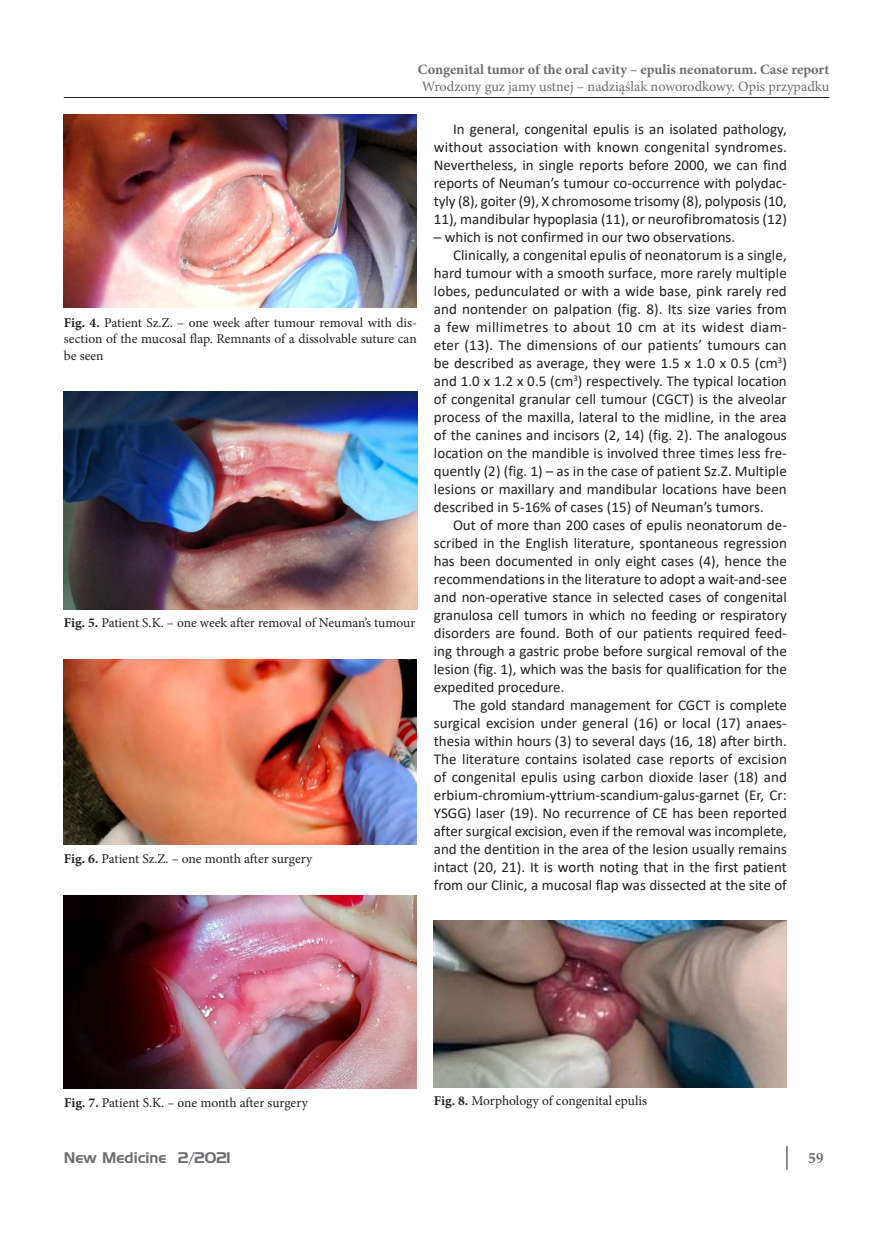
<style>
.page{position:relative;width:872px;height:1234px;background:#fff}
.page>*{position:absolute;margin:0;border:0;box-sizing:border-box;transform-origin:0 0}
.t1{font:15px/18px "Calibri";color:#231f20;text-align:justify}
.t2{font:15px "Calibri";letter-spacing:.025em;color:#231f20}
.t3{font:15px "Grotesk Handel EE";color:#6c6d70}
.t4{font:700 15px "Palatino Linotype";color:#6c6d70}
.t5{font:700 14.25px "Minion Pro";color:#6c6d70}
.t6{font:14.25px "Minion Pro";color:#6c6d70}
.t7{font:13.5px/16.5px "Minion Pro";letter-spacing:-.005em;color:#231f20;text-align:justify}
.s1{font-weight:700}
</style>
<div class="page">
<hr style="left:64px;top:97px;width:765px;height:1px;background:#231f20">
<svg style="left:786px;top:1145px;width:1px;height:24px"></svg>
<img style="left:64px;top:115px;width:353px;height:193px">
<img style="left:64px;top:391px;width:353px;height:218px">
<img style="left:64px;top:659px;width:353px;height:185px">
<img style="left:64px;top:895px;width:353px;height:192px">
<img style="left:434px;top:920px;width:353px;height:166px">
<p class="t5" style="left:418px;top:60px;width:413px">Congenital tumor of the oral cavity – epulis neonatorum. Case report</p>
<p class="t6" style="left:422px;top:77px;width:409px">Wrodzony guz jamy ustnej – nadziąślak noworodkowy. Opis przypadku</p>
<p class="t7" style="left:64px;top:314px;width:354px"><span class="s1">Fig. 4.</span> Patient Sz.Z. – one week after tumour removal with dis&shy;section of the mucosal flap. Remnants of a dissolvable suture can be seen</p>
<p class="t7" style="left:64px;top:615px;width:353px"><span class="s1">Fig. 5.</span> Patient S.K. – one week after removal of Neuman’s tumour</p>
<p class="t7" style="left:64px;top:850px;width:250px"><span class="s1">Fig. 6.</span> Patient Sz.Z. – one month after surgery</p>
<p class="t1" style="left:434px;top:119px;width:354px;text-indent:19px">In general, congenital epulis is an isolated pathology, without association with known congenital syndromes.<br>Nevertheless, in single reports before 2000, we can find reports of Neuman’s tumour co-occurrence with polydac&shy;tyly (8), goiter (9), X chromosome trisomy (8), polyposis (10, 11), mandibular hypoplasia (11), or neurofibromatosis (12)</p>
<p class="t1" style="left:434px;top:227px;width:303px">– which is not confirmed in our two observations.</p>
<p class="t1" style="left:453px;top:245px;width:335px">Clinically, a congenital epulis of neonatorum is a single,</p>
<p class="t1" style="left:434px;top:263px;width:354px">hard tumour with a smooth surface, more rarely multiple</p>
<p class="t1" style="left:434px;top:281px;width:354px">lobes, pedunculated or with a wide base, pink rarely red</p>
<p class="t1" style="left:434px;top:299px;width:354px">and nontender on palpation (fig. 8). Its size varies from</p>
<p class="t2" style="left:434px;top:316px;width:354px">a few millimetres to about 10 cm at its widest diam-</p>
<p class="t1" style="left:434px;top:335px;width:354px">eter (13). The dimensions of our patients’ tumours can</p>
<p class="t1" style="left:434px;top:353px;width:354px">be described as average, they were 1.5 x 1.0 x 0.5 (cm<sup>3</sup>)</p>
<p class="t1" style="left:434px;top:371px;width:354px">and 1.0 x 1.2 x 0.5 (cm<sup>3</sup>) respectively. The typical location</p>
<p class="t1" style="left:434px;top:389px;width:354px">of congenital granular cell tumour (CGCT) is the alveolar</p>
<p class="t1" style="left:434px;top:407px;width:354px">process of the maxilla, lateral to the midline, in the area</p>
<p class="t1" style="left:434px;top:425px;width:354px">of the canines and incisors (2, 14) (fig. 2). The analogous</p>
<p class="t1" style="left:434px;top:443px;width:354px">location on the mandible is involved three times less fre-</p>
<p class="t1" style="left:434px;top:461px;width:354px">quently (2) (fig. 1) – as in the case of patient Sz.Z. Multiple</p>
<p class="t1" style="left:434px;top:479px;width:354px">lesions or maxillary and mandibular locations have been</p>
<p class="t1" style="left:434px;top:497px;width:331px">described in 5-16% of cases (15) of Neuman’s tumors.</p>
<p class="t1" style="left:453px;top:515px;width:335px">Out of more than 200 cases of epulis neonatorum de-</p>
<p class="t1" style="left:434px;top:533px;width:354px">scribed in the English literature, spontaneous regression</p>
<p class="t1" style="left:434px;top:551px;width:354px">has been documented in only eight cases (4), hence the</p>
<p class="t1" style="left:434px;top:569px;width:354px">recommendations in the literature to adopt a wait-and-see</p>
<p class="t1" style="left:434px;top:587px;width:354px">and non-operative stance in selected cases of congenital</p>
<p class="t1" style="left:434px;top:605px;width:354px">granulosa cell tumors in which no feeding or respiratory</p>
<p class="t1" style="left:434px;top:623px;width:354px">disorders are found. Both of our patients required feed-</p>
<p class="t1" style="left:434px;top:641px;width:354px">ing through a gastric probe before surgical removal of the</p>
<p class="t1" style="left:434px;top:659px;width:354px">lesion (fig. 1), which was the basis for qualification for the</p>
<p class="t1" style="left:434px;top:677px;width:132px">expedited procedure.</p>
<p class="t1" style="left:453px;top:695px;width:335px">The gold standard management for CGCT is complete</p>
<p class="t1" style="left:434px;top:713px;width:354px">surgical excision under general (16) or local (17) anaes-</p>
<p class="t1" style="left:434px;top:731px;width:354px">thesia within hours (3) to several days (16, 18) after birth.</p>
<p class="t1" style="left:434px;top:749px;width:354px">The literature contains isolated case reports of excision</p>
<p class="t1" style="left:434px;top:767px;width:354px">of congenital epulis using carbon dioxide laser (18) and</p>
<p class="t1" style="left:434px;top:785px;width:354px">erbium-chromium-yttrium-scandium-galus-garnet (Er, Cr:</p>
<p class="t1" style="left:434px;top:803px;width:354px">YSGG) laser (19). No recurrence of CE has been reported</p>
<p class="t1" style="left:434px;top:821px;width:354px">after surgical excision, even if the removal was incomplete,</p>
<p class="t1" style="left:434px;top:839px;width:354px">and the dentition in the area of the lesion usually remains</p>
<p class="t1" style="left:434px;top:857px;width:354px">intact (20, 21). It is worth noting that in the first patient</p>
<p class="t1" style="left:434px;top:875px;width:354px">from our Clinic, a mucosal flap was dissected at the site of</p>
<p class="t7" style="left:64px;top:1093px;width:245px"><span class="s1">Fig. 7.</span> Patient S.K. – one month after surgery</p>
<p class="t7" style="left:434px;top:1092px;width:215px"><span class="s1">Fig. 8.</span> Morphology of congenital epulis</p>
<p class="t3" style="left:64px;top:1148px;width:168px">New Medicine 2/2021</p>
<p class="t4" style="left:808px;top:1146px;width:16px">59</p>
</div>
